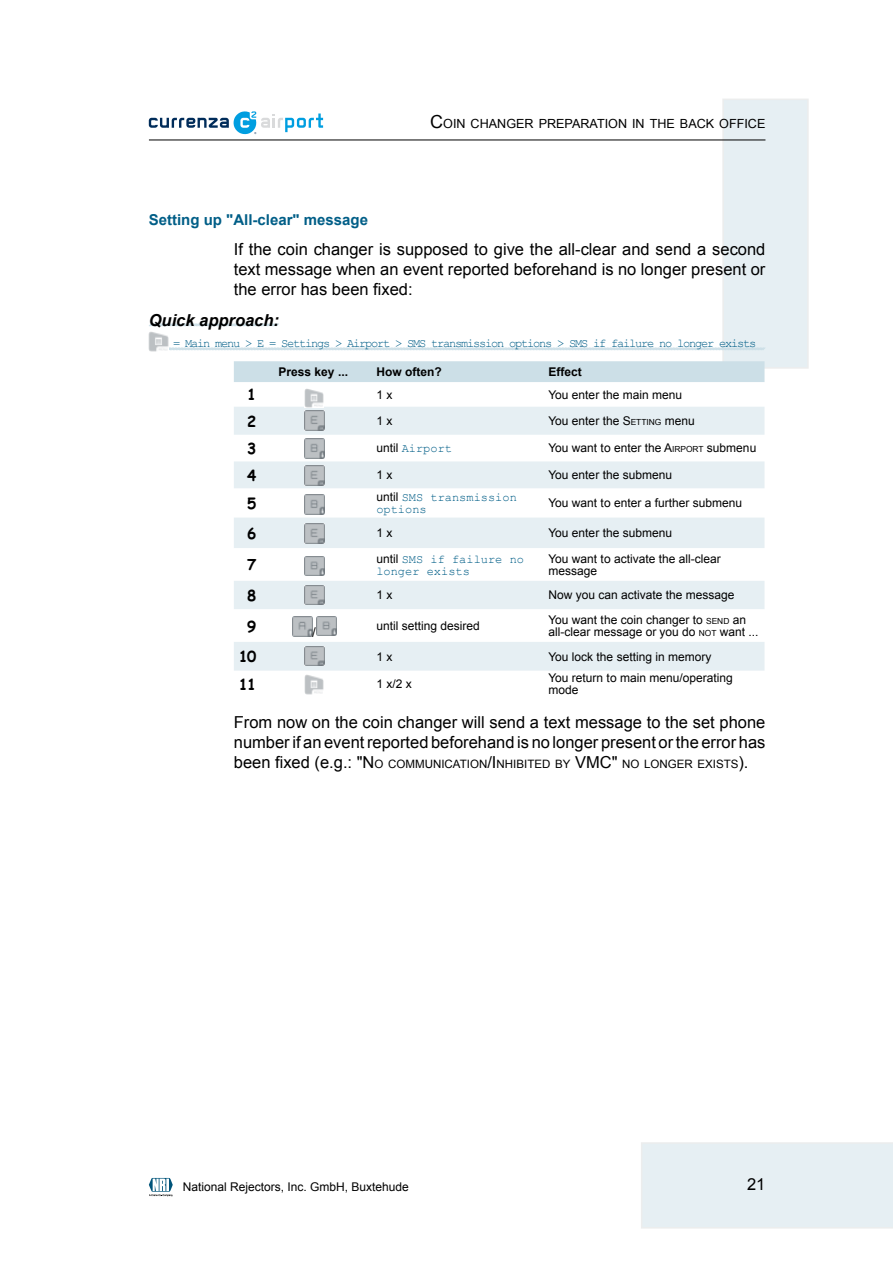
<style>
.page{position:relative;width:893px;height:1263px;background:#fff}
.page>*{position:absolute;margin:0;border:0;box-sizing:border-box;transform-origin:0 0}
.t1{font:16.5px/19.8px "Arial";color:#000;text-align:justify}
.t2{font:italic 700 16.5px "Arial";color:#000}
.t3{font:700 15px "Arial";color:#005e87}
.t4{font:700 15px "Comic Sans MS";color:#000}
.t5{font:13.5px "Arial";color:#000}
.t6{font:12.6px "Arial";color:#000}
.t7{font:12px/12px "Arial";color:#000}
.t8{font:12px "Courier New";letter-spacing:-.1em;color:#005e87}
.t9{font:12px/12px "Courier New";color:#005e87}
.t10{font:700 12px "Arial";color:#000}
.t11{font:11.55px "Arial";color:#000}
.s1{font-size:18px}
.s2{font-style:inherit}
.s3{font-size:8.4px}
.s4{font-family:"Arial";color:#000}
.s5{font-size:16.5px}
</style>
<div class="page">
<svg style="left:149px;top:111px;width:174px;height:23px"></svg>
<div style="left:641px;top:1142px;width:252px;height:86px;background:#e6eff3"></div>
<div style="left:722px;top:99px;width:87px;height:270px;background:#e6eff3;border:2px solid #eceded"></div>
<hr style="left:149px;top:140px;width:616px;height:1px;background:#000">
<svg style="left:149px;top:1178px;width:24px;height:19px"></svg>
<svg style="left:149px;top:323px;width:130px;height:4px"></svg>
<svg style="left:148px;top:347px;width:617px;height:4px"></svg>
<img style="left:149px;top:332px;width:19px;height:19px">
<div style="left:234px;top:361px;width:530px;height:21px;background:#ccdfe7"></div>
<svg style="left:234px;top:407px;width:530px;height:264px;fill:#e6eff3"></svg>
<img style="left:304px;top:389px;width:20px;height:18px">
<img style="left:304px;top:411px;width:20px;height:19px">
<img style="left:304px;top:439px;width:20px;height:19px">
<img style="left:304px;top:466px;width:20px;height:19px">
<img style="left:304px;top:495px;width:20px;height:19px">
<img style="left:304px;top:524px;width:20px;height:19px">
<img style="left:304px;top:556px;width:20px;height:19px">
<img style="left:304px;top:585px;width:20px;height:19px">
<img style="left:292px;top:617px;width:20px;height:19px">
<img style="left:316px;top:616px;width:20px;height:19px">
<img style="left:304px;top:646px;width:20px;height:19px">
<img style="left:304px;top:675px;width:19px;height:19px">
<p class="t6" style="left:430px;top:115px;width:337px"><span class="s1">C</span>OIN CHANGER PREPARATION IN THE BACK OFFICE</p>
<p class="t3" style="left:149px;top:209px;width:221px">Setting up "All-clear" message</p>
<h1 class="t1" style="left:234px;top:240px;width:533px">If the coin changer is supposed to give the all-clear and send a second text message when an event reported beforehand is no longer present or the error has been fixed:</h1>
<h1 class="t2" style="left:149px;top:310px;width:132px">Quick approach:</h1>
<p class="t8" style="left:173px;top:336px;width:585px">= Main menu &gt; E = Settings &gt; Airport &gt; SMS transmission options &gt; SMS if failure no longer exists</p>
<p class="t10" style="left:279px;top:364px;width:71px">Press key ...</p>
<p class="t10" style="left:376px;top:364px;width:67px">How often?</p>
<p class="t10" style="left:548px;top:364px;width:35px">Effect</p>
<p class="t4" style="left:247px;top:384px;width:11px">1</p>
<p class="t7" style="left:376px;top:389px;width:18px">1 x</p>
<p class="t7" style="left:548px;top:389px;width:135px">You enter the main menu</p>
<p class="t4" style="left:247px;top:410px;width:11px">2</p>
<p class="t7" style="left:376px;top:415px;width:18px">1 x</p>
<p class="t7" style="left:548px;top:415px;width:148px">You enter the <span class="s2">S</span><span class="s3">ETTING</span> menu</p>
<p class="t4" style="left:247px;top:438px;width:11px">3</p>
<p class="t9" style="left:376px;top:442px;width:77px"><span class="s4">until</span> Airport</p>
<p class="t7" style="left:548px;top:442px;width:209px">You want to enter the <span class="s2">A</span><span class="s3">IRPORT</span> submenu</p>
<p class="t4" style="left:247px;top:464px;width:11px">4</p>
<p class="t7" style="left:376px;top:469px;width:18px">1 x</p>
<p class="t7" style="left:548px;top:469px;width:125px">You enter the submenu</p>
<p class="t4" style="left:247px;top:492px;width:11px">5</p>
<p class="t9" style="left:376px;top:491px;width:142px"><span class="s4">until</span> SMS transmission options</p>
<p class="t7" style="left:548px;top:497px;width:195px">You want to enter a further submenu</p>
<p class="t4" style="left:247px;top:522px;width:11px">6</p>
<p class="t7" style="left:376px;top:527px;width:18px">1 x</p>
<p class="t7" style="left:548px;top:527px;width:125px">You enter the submenu</p>
<p class="t4" style="left:247px;top:554px;width:11px">7</p>
<p class="t9" style="left:376px;top:553px;width:149px"><span class="s4">until</span> SMS if failure no longer exists</p>
<p class="t7" style="left:548px;top:553px;width:174px">You want to activate the all-clear message</p>
<p class="t4" style="left:247px;top:584px;width:11px">8</p>
<p class="t7" style="left:376px;top:589px;width:18px">1 x</p>
<p class="t7" style="left:548px;top:589px;width:188px">Now you can activate the message</p>
<p class="t4" style="left:247px;top:615px;width:11px">9</p>
<p class="t5" style="left:312px;top:623px;width:5px">/</p>
<p class="t7" style="left:376px;top:620px;width:105px">until setting desired</p>
<p class="t7" style="left:548px;top:614px;width:212px">You want the coin changer to <span class="s3">SEND</span> an all-clear message or you do <span class="s3">NOT</span> want <span class="s2">...</span></p>
<p class="t4" style="left:239px;top:646px;width:19px">10</p>
<p class="t7" style="left:376px;top:650px;width:18px">1 x</p>
<p class="t7" style="left:548px;top:650px;width:164px">You lock the setting in memory</p>
<p class="t4" style="left:239px;top:673px;width:19px">11</p>
<p class="t7" style="left:376px;top:678px;width:37px">1 x/2 x</p>
<p class="t7" style="left:548px;top:672px;width:186px">You return to main menu/operating mode</p>
<h1 class="t1" style="left:234px;top:713px;width:533px">From now on the coin changer will send a text message to the set phone number if an event reported beforehand is no longer present or the error has</h1>
<p class="t11" style="left:234px;top:756px;width:355px"><span class="s5">been fixed (e.g.:</span> <span class="s5">"N</span> O COMMUNICATION<span class="s5">/I</span> NHIBITED BY <span class="s5">VMC</span></p>
<p class="t11" style="left:612px;top:756px;width:138px"><span class="s5">"</span> NO LONGER EXISTS<span class="s5">).</span></p>
<p class="t7" style="left:183px;top:1180px;width:228px">National Rejectors, Inc. GmbH, Buxtehude</p>
<h1 class="t1" style="left:747px;top:1174px;width:20px">21</h1>
</div>
